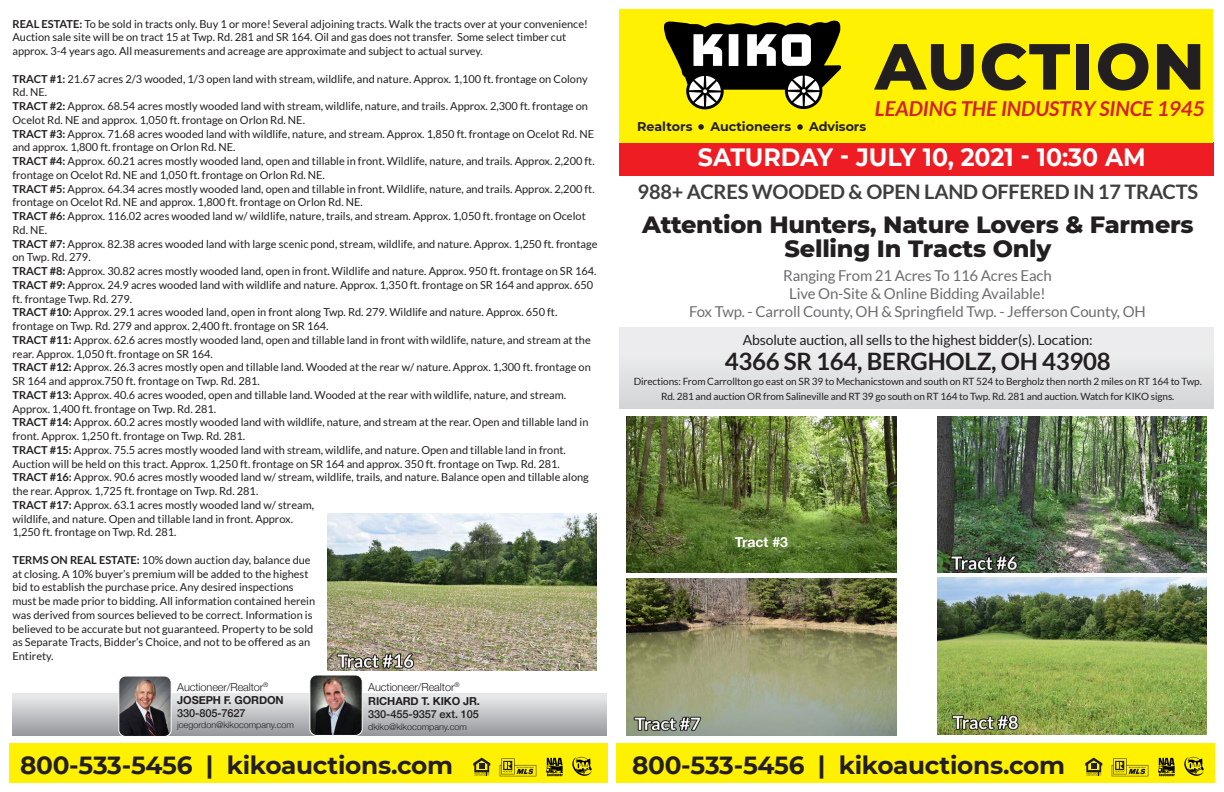
<style>
.page{position:relative;width:1224px;height:792px;background:#fff}
.page>*{position:absolute;margin:0;border:0;box-sizing:border-box;transform-origin:0 0}
.t1{font:800 65px "Montserrat";letter-spacing:.025em;color:#231f20}
.t2{font:700 25px "Montserrat";color:#fff;scale:.95 1}
.t3{font:700 24.8px "Montserrat";letter-spacing:-.01em;color:#231f20}
.t4{font:800 24px "Montserrat";letter-spacing:-.01em;color:#231f20}
.t5{font:700 24px "Lato";letter-spacing:-.01em;color:#231f20}
.t6{font:italic 700 20.6px "Lato";color:#d1232a}
.t7{font:700 20px "Lato";letter-spacing:-.01em;color:#3e3e3f}
.t8{font:15px "Lato";letter-spacing:-.01em;color:#6c6d70}
.t9{font:14px "Lato";letter-spacing:-.01em;color:#231f20}
.t10{font:700 14px "Helvetica Neue";color:#fff}
.t11{font:700 12.7px "Montserrat";color:#231f20}
.t12{font:11px/13.8px "Lato";color:#231f20}
.t13{font:300 11px "Helvetica Neue";letter-spacing:-.01em;color:#231f20}
.t14{font:500 11px "Helvetica Neue";letter-spacing:-.01em;color:#231f20}
.t15{font:700 11px "Helvetica Neue";letter-spacing:-.01em;color:#231f20}
.t16{font:10px/15px "Lato";letter-spacing:-.01em;color:#231f20;text-align:center}
.t17{font:300 9px "Helvetica Neue";color:#231f20}
.s1{font-weight:700}
</style>
<div class="page">
<div style="left:9px;top:743px;width:599px;height:40px;background:#fff101"></div>
<svg style="left:473px;top:758px;width:17px;height:18px"></svg>
<svg style="left:500px;top:758px;width:36px;height:18px"></svg>
<svg style="left:546px;top:758px;width:17px;height:18px"></svg>
<svg style="left:572px;top:757px;width:20px;height:19px"></svg>
<div style="left:616px;top:743px;width:599px;height:40px;background:#fff101"></div>
<svg style="left:1085px;top:758px;width:17px;height:18px"></svg>
<svg style="left:1112px;top:758px;width:36px;height:18px"></svg>
<svg style="left:1158px;top:758px;width:17px;height:18px"></svg>
<svg style="left:1184px;top:757px;width:20px;height:19px"></svg>
<div style="left:620px;top:327px;width:594px;height:82px;background:linear-gradient(to bottom,#f2f2f3,#d5d7d9)"></div>
<div style="left:620px;top:142px;width:594px;height:33px;background:#ee1d23"></div>
<img style="left:627px;top:416px;width:269px;height:157px">
<img style="left:937px;top:416px;width:270px;height:157px">
<img style="left:627px;top:579px;width:269px;height:157px">
<img style="left:937px;top:578px;width:270px;height:157px">
<img style="left:327px;top:513px;width:270px;height:157px">
<div style="left:12px;top:693px;width:594px;height:43px;background:linear-gradient(to bottom,#edeef0,#96979b)"></div>
<img style="left:119px;top:678px;width:52px;height:58px">
<div style="left:118px;top:676px;width:54px;height:61px;border:1px solid #fff;border-radius:7px"></div>
<img style="left:310px;top:677px;width:52px;height:58px">
<div style="left:309px;top:675px;width:54px;height:61px;border:1px solid #fff;border-radius:7px"></div>
<div style="left:619px;top:9px;width:594px;height:133px;background:#fff101"></div>
<svg style="left:664px;top:20px;width:177px;height:89px"></svg>
<svg style="left:698px;top:124px;width:6px;height:6px"></svg>
<svg style="left:797px;top:124px;width:6px;height:6px"></svg>
<p class="t12" style="left:12px;top:17px;width:577px"><span class="s1">REAL ESTATE:</span> To be sold in tracts only. Buy 1 or more! Several adjoining tracts. Walk the tracts over at your convenience!<br>Auction sale site will be on tract 15 at Twp. Rd. 281 and SR 164. Oil and gas does not transfer. Some select timber cut approx. 3-4 years ago. All measurements and acreage are approximate and subject to actual survey.</p>
<p class="t12" style="left:12px;top:72px;width:577px"><span class="s1">TRACT #1:</span> 21.67 acres 2/3 wooded, 1/3 open land with stream, wildlife, and nature. Approx. 1,100 ft. frontage on Colony<br>Rd. NE.</p>
<p class="t12" style="left:12px;top:99px;width:577px"><span class="s1">TRACT #2:</span> Approx. 68.54 acres mostly wooded land with stream, wildlife, nature, and trails. Approx. 2,300 ft. frontage on<br>Ocelot Rd. NE and approx. 1,050 ft. frontage on Orlon Rd. NE.</p>
<p class="t12" style="left:12px;top:127px;width:583px"><span class="s1">TRACT #3:</span> Approx. 71.68 acres wooded land with wildlife, nature, and stream. Approx. 1,850 ft. frontage on Ocelot Rd. NE and approx. 1,800 ft. frontage on Orlon Rd. NE.</p>
<p class="t12" style="left:12px;top:154px;width:584px"><span class="s1">TRACT #4:</span> Approx. 60.21 acres mostly wooded land, open and tillable in front. Wildlife, nature, and trails. Approx. 2,200 ft. frontage on Ocelot Rd. NE and 1,050 ft. frontage on Orlon Rd. NE.</p>
<p class="t12" style="left:12px;top:182px;width:584px"><span class="s1">TRACT #5:</span> Approx. 64.34 acres mostly wooded land, open and tillable in front. Wildlife, nature, and trails. Approx. 2,200 ft. frontage on Ocelot Rd. NE and approx. 1,800 ft. frontage on Orlon Rd. NE.</p>
<p class="t12" style="left:12px;top:209px;width:575px"><span class="s1">TRACT #6:</span> Approx. 116.02 acres wooded land w/ wildlife, nature, trails, and stream. Approx. 1,050 ft. frontage on Ocelot<br>Rd. NE.</p>
<p class="t12" style="left:12px;top:237px;width:587px"><span class="s1">TRACT #7:</span> Approx. 82.38 acres wooded land with large scenic pond, stream, wildlife, and nature. Approx. 1,250 ft. frontage on Twp. Rd. 279.</p>
<p class="t12" style="left:12px;top:264px;width:586px"><span class="s1">TRACT #8:</span> Approx. 30.82 acres mostly wooded land, open in front. Wildlife and nature. Approx. 950 ft. frontage on SR 164.</p>
<p class="t12" style="left:12px;top:278px;width:582px"><span class="s1">TRACT #9:</span> Approx. 24.9 acres wooded land with wildlife and nature. Approx. 1,350 ft. frontage on SR 164 and approx. 650 ft. frontage Twp. Rd. 279.</p>
<p class="t12" style="left:12px;top:305px;width:546px"><span class="s1">TRACT #10:</span> Approx. 29.1 acres wooded land, open in front along Twp. Rd. 279. Wildlife and nature. Approx. 650 ft. frontage on Twp. Rd. 279 and approx. 2,400 ft. frontage on SR 164.</p>
<p class="t12" style="left:12px;top:333px;width:580px"><span class="s1">TRACT #11:</span> Approx. 62.6 acres mostly wooded land, open and tillable land in front with wildlife, nature, and stream at the rear. Approx. 1,050 ft. frontage on SR 164.</p>
<p class="t12" style="left:12px;top:360px;width:580px"><span class="s1">TRACT #12:</span> Approx. 26.3 acres mostly open and tillable land. Wooded at the rear w/ nature. Approx. 1,300 ft. frontage on<br>SR 164 and approx.750 ft. frontage on Twp. Rd. 281.</p>
<p class="t12" style="left:12px;top:388px;width:555px"><span class="s1">TRACT #13:</span> Approx. 40.6 acres wooded, open and tillable land. Wooded at the rear with wildlife, nature, and stream.<br>Approx. 1,400 ft. frontage on Twp. Rd. 281.</p>
<p class="t12" style="left:12px;top:415px;width:577px"><span class="s1">TRACT #14:</span> Approx. 60.2 acres mostly wooded land with wildlife, nature, and stream at the rear. Open and tillable land in front. Approx. 1,250 ft. frontage on Twp. Rd. 281.</p>
<p class="t12" style="left:12px;top:443px;width:555px"><span class="s1">TRACT #15:</span> Approx. 75.5 acres mostly wooded land with stream, wildlife, and nature. Open and tillable land in front.<br>Auction will be held on this tract. Approx. 1,250 ft. frontage on SR 164 and approx. 350 ft. frontage on Twp. Rd. 281.</p>
<p class="t12" style="left:12px;top:470px;width:578px"><span class="s1">TRACT #16:</span> Approx. 90.6 acres mostly wooded land w/ stream, wildlife, trails, and nature. Balance open and tillable along the rear. Approx. 1,725 ft. frontage on Twp. Rd. 281.</p>
<p class="t12" style="left:12px;top:498px;width:303px"><span class="s1">TRACT #17:</span> Approx. 63.1 acres mostly wooded land w/ stream, wildlife, and nature. Open and tillable land in front. Approx.<br>1,250 ft. frontage on Twp. Rd. 281.</p>
<p class="t12" style="left:12px;top:553px;width:304px"><span class="s1">TERMS ON REAL ESTATE:</span> 10% down auction day, balance due at closing. A 10% buyer’s premium will be added to the highest bid to establish the purchase price. Any desired inspections must be made prior to bidding. All information contained herein was derived from sources believed to be correct. Information is believed to be accurate but not guaranteed. Property to be sold as Separate Tracts, Bidder’s Choice, and not to be offered as an Entirety.</p>
<p class="t13" style="left:177px;top:678px;width:93px">Auctioneer/Realtor<sup>®</sup></p>
<p class="t15" style="left:177px;top:692px;width:108px">JOSEPH F. GORDON</p>
<p class="t14" style="left:177px;top:705px;width:70px">330-805-7627</p>
<p class="t17" style="left:177px;top:718px;width:118px">joegordon@kikocompany.com</p>
<p class="t13" style="left:368px;top:678px;width:93px">Auctioneer/Realtor<sup>®</sup></p>
<p class="t15" style="left:368px;top:693px;width:113px">RICHARD T. KIKO JR.</p>
<p class="t14" style="left:368px;top:706px;width:112px">330-455-9357 ext. 105</p>
<p class="t17" style="left:368px;top:719px;width:100px">dkiko@kikocompany.com</p>
<p class="t11" style="left:637px;top:117px;width:57px">Realtors</p>
<p class="t11" style="left:710px;top:117px;width:82px">Auctioneers</p>
<p class="t11" style="left:809px;top:117px;width:59px">Advisors</p>
<p class="t1" style="left:875px;top:19px;width:331px">AUCTION</p>
<p class="t6" style="left:875px;top:97px;width:331px">LEADING THE INDUSTRY SINCE 1945</p>
<p class="t2" style="left:698px;top:139px;width:473px">SATURDAY - JULY 10, 2021 - 10:30 AM</p>
<p class="t7" style="left:638px;top:180px;width:562px">988+ ACRES WOODED &amp; OPEN LAND OFFERED IN 17 TRACTS</p>
<p class="t4" style="left:642px;top:207px;width:553px">Attention Hunters, Nature Lovers &amp; Farmers</p>
<p class="t4" style="left:785px;top:231px;width:268px">Selling In Tracts Only</p>
<p class="t8" style="left:783px;top:267px;width:270px">Ranging From 21 Acres To 116 Acres Each</p>
<p class="t8" style="left:789px;top:285px;width:258px">Live On-Site &amp; Online Bidding Available!</p>
<p class="t8" style="left:689px;top:303px;width:458px">Fox Twp. - Carroll County, OH &amp; Springfield Twp. - Jefferson County, OH</p>
<p class="t9" style="left:743px;top:332px;width:351px">Absolute auction, all sells to the highest bidder(s). Location:</p>
<p class="t5" style="left:725px;top:348px;width:388px">4366 SR 164, BERGHOLZ, OH 43908</p>
<p class="t16" style="left:634px;top:374px;width:570px">Directions: From Carrollton go east on SR 39 to Mechanicstown and south on RT 524 to Bergholz then north 2 miles on RT 164 to Twp.<br>Rd. 281 and auction OR from Salineville and RT 39 go south on RT 164 to Twp. Rd. 281 and auction. Watch for KIKO signs.</p>
<p class="t10" style="left:735px;top:531px;width:55px">Tract #3</p>
<p class="t3" style="left:20px;top:747px;width:435px">800-533-5456 | kikoauctions.com</p>
<p class="t3" style="left:632px;top:747px;width:435px">800-533-5456 | kikoauctions.com</p>
</div>
